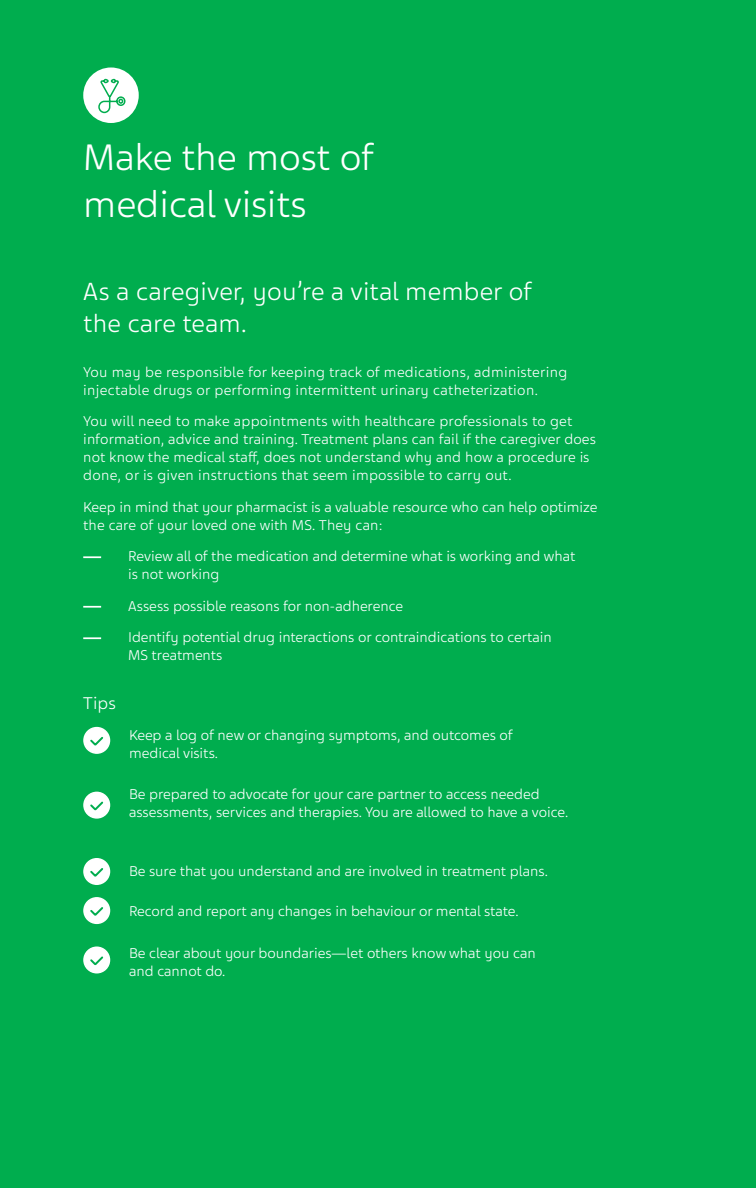
<style>
.page{position:relative;width:756px;height:1188px;background:#00ad4e}
.page>*{position:absolute;margin:0;border:0;box-sizing:border-box;transform-origin:0 0}
.t1{font:300 39px/46.8px "Teva Sans";color:#fff}
.H3_-_Rule{font:300 26.25px/31.5px "Teva Sans";letter-spacing:.01em;color:#fff}
.t2{font:300 18px "Teva Sans";color:#fff}
.t3{font:300 15px/18px "Teva Sans";color:#fff}
.t4{font:300 15px/18px "Teva Sans";letter-spacing:.02em;color:#fff}
</style>
<div class="page">
<svg style="left:83px;top:556px;width:18px;height:2px"></svg>
<svg style="left:83px;top:606px;width:18px;height:2px"></svg>
<svg style="left:83px;top:637px;width:18px;height:2px"></svg>
<div style="left:84px;top:728px;width:26px;height:25px;background:#fff;border-radius:50%"></div>
<div style="left:83px;top:727px;width:27px;height:27px;border:2px solid #fff;border-radius:50%"></div>
<svg style="left:90px;top:737px;width:14px;height:9px"></svg>
<div style="left:84px;top:792px;width:26px;height:26px;background:#fff;border-radius:50%"></div>
<div style="left:83px;top:792px;width:27px;height:27px;border:2px solid #fff;border-radius:50%"></div>
<svg style="left:90px;top:801px;width:14px;height:10px"></svg>
<div style="left:84px;top:859px;width:26px;height:25px;background:#fff;border-radius:50%"></div>
<div style="left:83px;top:858px;width:27px;height:27px;border:2px solid #fff;border-radius:50%"></div>
<svg style="left:90px;top:868px;width:14px;height:9px"></svg>
<div style="left:84px;top:898px;width:26px;height:25px;background:#fff;border-radius:50%"></div>
<div style="left:83px;top:897px;width:27px;height:27px;border:2px solid #fff;border-radius:50%"></div>
<svg style="left:90px;top:907px;width:14px;height:9px"></svg>
<div style="left:84px;top:947px;width:26px;height:26px;background:#fff;border-radius:50%"></div>
<div style="left:83px;top:946px;width:27px;height:28px;border:2px solid #fff;border-radius:50%"></div>
<svg style="left:90px;top:956px;width:14px;height:10px"></svg>
<div style="left:83px;top:68px;width:56px;height:55px;background:#fff;border-radius:50%"></div>
<svg style="left:98px;top:78px;width:28px;height:36px"></svg>
<p class="t1" style="left:83px;top:134px;width:292px">Make the most of medical visits</p>
<p class="H3_-_Rule" style="left:83px;top:276px;width:450px">As a caregiver, you’re a vital member of the care team.</p>
<p class="t4" style="left:83px;top:363px;width:486px">You may be responsible for keeping track of medications, administering injectable drugs or performing intermittent urinary catheterization.</p>
<p class="t3" style="left:83px;top:412px;width:514px">You will need to make appointments with healthcare professionals to get information, advice and training. Treatment plans can fail if the caregiver does not know the medical staff, does not understand why and how a procedure is done, or is given instructions that seem impossible to carry out.</p>
<p class="t3" style="left:83px;top:498px;width:516px">Keep in mind that your pharmacist is a valuable resource who can help optimize the care of your loved one with MS. They can:</p>
<p class="t3" style="left:128px;top:547px;width:449px">Review all of the medication and determine what is working and what is not working</p>
<p class="t3" style="left:128px;top:597px;width:276px">Assess possible reasons for non-adherence</p>
<p class="t3" style="left:128px;top:628px;width:425px">Identify potential drug interactions or contraindications to certain<br>MS treatments</p>
<p class="t2" style="left:83px;top:692px;width:34px">Tips</p>
<p class="t3" style="left:129px;top:726px;width:385px">Keep a log of new or changing symptoms, and outcomes of medical visits.</p>
<p class="t3" style="left:129px;top:785px;width:441px">Be prepared to advocate for your care partner to access needed assessments, services and therapies. You are allowed to have a voice.</p>
<p class="t3" style="left:129px;top:862px;width:421px">Be sure that you understand and are involved in treatment plans.</p>
<p class="t3" style="left:129px;top:903px;width:391px">Record and report any changes in behaviour or mental state.</p>
<p class="t3" style="left:129px;top:944px;width:408px">Be clear about your boundaries—let others know what you can and cannot do.</p>
</div>
